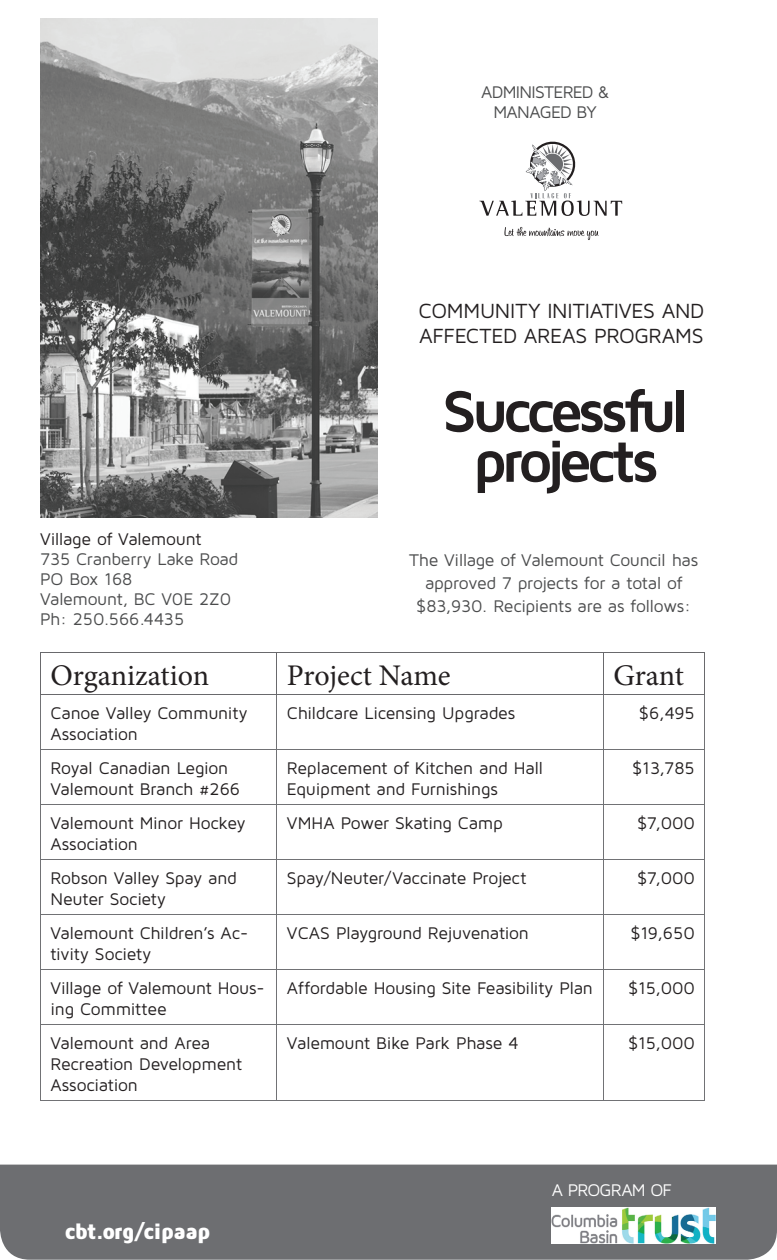
<style>
.page{position:relative;width:777px;height:1260px;background:#fff}
.page>*{position:absolute;margin:0;border:0;box-sizing:border-box;transform-origin:0 0}
.t1{font:700 60.5px/50px "Maven Pro";letter-spacing:-.09em;color:#231f20;text-align:center}
.t2{font:30px "Minion Pro";letter-spacing:-.005em;color:#231f20}
.t3{font:900 22.5px "Maven Pro";letter-spacing:-.04em;color:#fff}
.t4{font:21.25px/25px "Maven Pro";letter-spacing:-.015em;color:#231f20}
.t5{font:17.5px/21px "Maven Pro";letter-spacing:-.015em;color:#231f20}
.t6{font:17.5px/20px "Maven Pro";letter-spacing:-.02em;color:#4b4c4d;text-align:center}
.t7{font:17.5px/20px "Maven Pro";letter-spacing:-.04em;color:#4b4c4d;text-align:center}
.t8{font:17.5px "Maven Pro";letter-spacing:-.045em;color:#fff}
</style>
<div class="page">
<div style="left:0;top:1165px;width:776px;height:95px;background:#6d6e71"></div>
<svg style="left:479px;top:142px;width:143px;height:74px"></svg>
<svg style="left:504px;top:227px;width:94px;height:13px"></svg>
<img style="left:551px;top:1208px;width:164px;height:36px">
<img style="left:40px;top:18px;width:337px;height:500px">
<hr style="left:40px;top:695px;width:1px;height:54px;background:#717275">
<hr style="left:276px;top:695px;width:1px;height:54px;background:#717275">
<hr style="left:603px;top:695px;width:1px;height:54px;background:#717275">
<hr style="left:704px;top:695px;width:1px;height:54px;background:#717275">
<hr style="left:40px;top:749px;width:237px;height:1px;background:#717275">
<hr style="left:40px;top:750px;width:1px;height:54px;background:#717275">
<hr style="left:277px;top:749px;width:326px;height:1px;background:#717275">
<hr style="left:276px;top:750px;width:1px;height:54px;background:#717275">
<hr style="left:603px;top:749px;width:102px;height:1px;background:#717275">
<hr style="left:603px;top:750px;width:1px;height:54px;background:#717275">
<hr style="left:704px;top:750px;width:1px;height:54px;background:#717275">
<hr style="left:40px;top:804px;width:237px;height:1px;background:#717275">
<hr style="left:40px;top:805px;width:1px;height:54px;background:#717275">
<hr style="left:277px;top:804px;width:326px;height:1px;background:#717275">
<hr style="left:276px;top:805px;width:1px;height:54px;background:#717275">
<hr style="left:603px;top:804px;width:102px;height:1px;background:#717275">
<hr style="left:603px;top:805px;width:1px;height:54px;background:#717275">
<hr style="left:704px;top:805px;width:1px;height:54px;background:#717275">
<hr style="left:40px;top:859px;width:237px;height:1px;background:#717275">
<hr style="left:40px;top:860px;width:1px;height:54px;background:#717275">
<hr style="left:277px;top:859px;width:326px;height:1px;background:#717275">
<hr style="left:276px;top:860px;width:1px;height:54px;background:#717275">
<hr style="left:603px;top:859px;width:102px;height:1px;background:#717275">
<hr style="left:603px;top:860px;width:1px;height:54px;background:#717275">
<hr style="left:704px;top:860px;width:1px;height:54px;background:#717275">
<hr style="left:40px;top:914px;width:237px;height:1px;background:#717275">
<hr style="left:40px;top:915px;width:1px;height:54px;background:#717275">
<hr style="left:277px;top:914px;width:326px;height:1px;background:#717275">
<hr style="left:276px;top:915px;width:1px;height:54px;background:#717275">
<hr style="left:603px;top:914px;width:102px;height:1px;background:#717275">
<hr style="left:603px;top:915px;width:1px;height:54px;background:#717275">
<hr style="left:704px;top:915px;width:1px;height:54px;background:#717275">
<hr style="left:40px;top:969px;width:237px;height:1px;background:#717275">
<hr style="left:40px;top:970px;width:1px;height:54px;background:#717275">
<hr style="left:277px;top:969px;width:326px;height:1px;background:#717275">
<hr style="left:276px;top:970px;width:1px;height:54px;background:#717275">
<hr style="left:603px;top:969px;width:102px;height:1px;background:#717275">
<hr style="left:603px;top:970px;width:1px;height:54px;background:#717275">
<hr style="left:704px;top:970px;width:1px;height:54px;background:#717275">
<hr style="left:40px;top:1024px;width:237px;height:1px;background:#717275">
<hr style="left:40px;top:1025px;width:1px;height:75px;background:#717275">
<hr style="left:277px;top:1024px;width:326px;height:1px;background:#717275">
<hr style="left:276px;top:1025px;width:1px;height:75px;background:#717275">
<hr style="left:603px;top:1024px;width:102px;height:1px;background:#717275">
<hr style="left:603px;top:1025px;width:1px;height:75px;background:#717275">
<hr style="left:704px;top:1025px;width:1px;height:75px;background:#717275">
<hr style="left:40px;top:1100px;width:237px;height:1px;background:#717275">
<hr style="left:277px;top:1100px;width:326px;height:1px;background:#717275">
<hr style="left:603px;top:1100px;width:102px;height:1px;background:#717275">
<hr style="left:40px;top:652px;width:237px;height:1px;background:#69696c">
<hr style="left:40px;top:653px;width:1px;height:41px;background:#69696c">
<hr style="left:277px;top:652px;width:326px;height:1px;background:#69696c">
<hr style="left:276px;top:653px;width:1px;height:41px;background:#69696c">
<hr style="left:603px;top:652px;width:102px;height:1px;background:#69696c">
<hr style="left:603px;top:653px;width:1px;height:41px;background:#69696c">
<hr style="left:704px;top:653px;width:1px;height:41px;background:#69696c">
<hr style="left:40px;top:694px;width:237px;height:1px;background:#69696c">
<hr style="left:277px;top:694px;width:326px;height:1px;background:#69696c">
<hr style="left:603px;top:694px;width:102px;height:1px;background:#69696c">
<p class="t7" style="left:481px;top:81px;width:130px">ADMINISTERED &amp;<br>MANAGED BY</p>
<p class="t4" style="left:418px;top:298px;width:287px">COMMUNITY INITIATIVES AND<br>AFFECTED AREAS PROGRAMS</p>
<p class="t5" style="left:40px;top:528px;width:163px">Village of Valemount</p>
<p class="t6" style="left:40px;top:548px;width:200px;text-align:left">735 Cranberry Lake Road<br>PO Box 168<br>Valemount, BC V0E 2Z0<br>Ph: 250.566.4435</p>
<h1 class="t1" style="left:442px;top:384px;width:249px">Successful projects</h1>
<p class="t6" style="left:409px;top:549px;width:290px;line-height:22.5px">The Village of Valemount Council has approved 7 projects for a total of $83,930. Recipients are as follows:</p>
<h2 class="t2" style="left:50px;top:655px;width:160px">Organization</h2>
<h2 class="t2" style="left:287px;top:655px;width:165px">Project Name</h2>
<h2 class="t2" style="left:613px;top:655px;width:72px">Grant</h2>
<p class="t5" style="left:50px;top:702px;width:198px">Canoe Valley Community<br>Association</p>
<p class="t5" style="left:287px;top:702px;width:230px">Childcare Licensing Upgrades</p>
<p class="t5" style="left:638px;top:702px;width:57px">$6,495</p>
<p class="t5" style="left:50px;top:757px;width:191px">Royal Canadian Legion<br>Valemount Branch #266</p>
<p class="t5" style="left:287px;top:757px;width:258px">Replacement of Kitchen and Hall<br>Equipment and Furnishings</p>
<p class="t5" style="left:631px;top:757px;width:64px">$13,785</p>
<p class="t5" style="left:50px;top:812px;width:196px">Valemount Minor Hockey<br>Association</p>
<p class="t5" style="left:287px;top:812px;width:217px">VMHA Power Skating Camp</p>
<p class="t5" style="left:637px;top:812px;width:59px">$7,000</p>
<p class="t5" style="left:50px;top:867px;width:188px">Robson Valley Spay and<br>Neuter Society</p>
<p class="t5" style="left:287px;top:867px;width:241px">Spay/Neuter/Vaccinate Project</p>
<p class="t5" style="left:637px;top:867px;width:59px">$7,000</p>
<p class="t5" style="left:50px;top:922px;width:199px">Valemount Children’s Ac&shy;tivity Society</p>
<p class="t5" style="left:287px;top:922px;width:243px">VCAS Playground Rejuvenation</p>
<p class="t5" style="left:630px;top:922px;width:66px">$19,650</p>
<p class="t5" style="left:50px;top:977px;width:215px">Village of Valemount Hous&shy;ing Committee</p>
<p class="t5" style="left:287px;top:977px;width:307px">Affordable Housing Site Feasibility Plan</p>
<p class="t5" style="left:628px;top:977px;width:68px">$15,000</p>
<p class="t5" style="left:50px;top:1032px;width:193px">Valemount and Area<br>Recreation Development<br>Association</p>
<p class="t5" style="left:287px;top:1032px;width:233px">Valemount Bike Park Phase 4</p>
<p class="t5" style="left:628px;top:1032px;width:68px">$15,000</p>
<p class="t3" style="left:64px;top:1217px;width:148px">cbt.org/cipaap</p>
<p class="t8" style="left:551px;top:1180px;width:121px">A PROGRAM OF</p>
</div>
